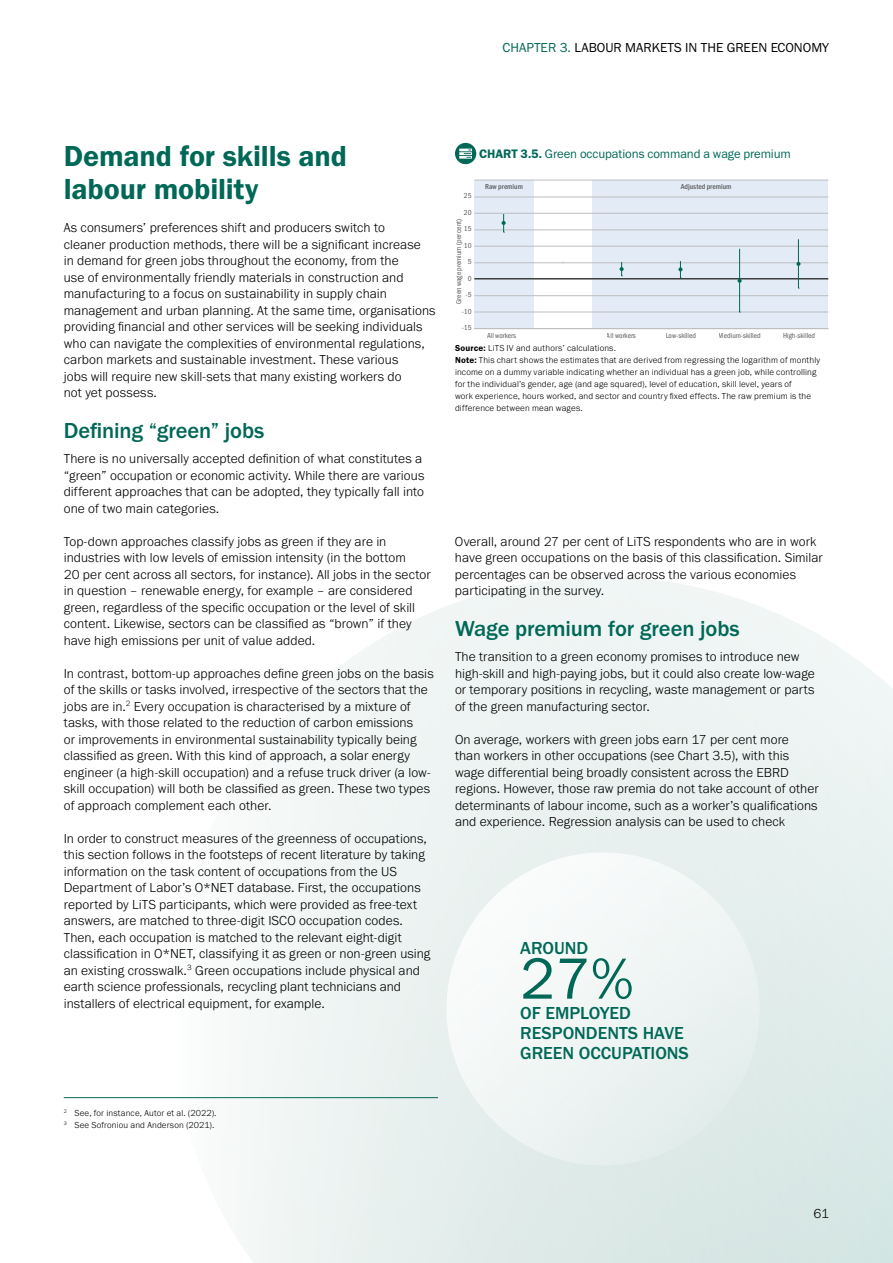
<style>
.page{position:relative;width:893px;height:1263px;background:#fff}
.page>*{position:absolute;margin:0;border:0;box-sizing:border-box;transform-origin:0 0}
.t1{font:60px "Franklin Gothic URW Boo";color:#006857}
.t2{font:30px/33px "Franklin Gothic URW Dem";letter-spacing:-.005em;color:#006857}
.t3{font:500 22.5px "Franklin Gothic URW";letter-spacing:-.005em;color:#006857}
.t4{font:500 18px/20.2px "Franklin Gothic URW";color:#006857}
.t5{font:300 13.5px/16.5px "Franklin Gothic URW";letter-spacing:.005em;color:#000}
.t6{font:13.5px "Franklin Gothic URW Boo";color:#000}
.t7{font:12.75px "Franklin Gothic URW Boo";letter-spacing:-.01em;color:#006857}
.t8{font:300 9px/12px "Franklin Gothic URW";letter-spacing:.02em;color:#000}
.t9{font:7.5px "Franklin Gothic URW Cond";color:#58595b}
.t10{font:500 7.5px "Franklin Gothic URW Cond";color:#58595b}
.s1{color:#006857}
.s2{font-family:"Franklin Gothic URW Dem"}
.s3{font-family:"Franklin Gothic URW Dem";font-weight:400}
</style>
<div class="page">
<svg style="left:171px;top:577px;width:722px;height:686px"></svg>
<div style="left:446px;top:852px;width:314px;height:313px;background:#f0f5f5;border-radius:50%"></div>
<div style="left:455px;top:143px;width:21px;height:21px;background:#006857;border-radius:50%"></div>
<svg style="left:459px;top:149px;width:13px;height:10px"></svg>
<div style="left:475px;top:180px;width:59px;height:148px;background:#e3ebf6"></div>
<div style="left:592px;top:180px;width:236px;height:148px;background:#e3ebf6"></div>
<hr style="left:474px;top:312px;width:354px;height:1px;background:#bcbec0">
<hr style="left:474px;top:295px;width:354px;height:1px;background:#bcbec0">
<hr style="left:474px;top:263px;width:354px;height:1px;background:#bcbec0">
<hr style="left:474px;top:246px;width:354px;height:1px;background:#bcbec0">
<hr style="left:474px;top:230px;width:354px;height:1px;background:#bcbec0">
<hr style="left:474px;top:213px;width:354px;height:1px;background:#bcbec0">
<hr style="left:474px;top:197px;width:354px;height:1px;background:#bcbec0">
<hr style="left:474px;top:180px;width:354px;height:1px;background:#bcbec0">
<hr style="left:474px;top:328px;width:354px;height:1px;background:#bcbec0">
<hr style="left:474px;top:279px;width:354px;height:1px;background:#000">
<svg style="left:737px;top:279px;width:5px;height:4px"></svg>
<svg style="left:502px;top:214px;width:4px;height:19px"></svg>
<svg style="left:620px;top:262px;width:4px;height:15px"></svg>
<svg style="left:678px;top:261px;width:5px;height:17px"></svg>
<hr style="left:739px;top:249px;width:1px;height:63px;background:#006857">
<hr style="left:798px;top:239px;width:1px;height:49px;background:#006857">
<hr style="left:64px;top:1097px;width:374px;height:1px;background:#006857">
<p class="t6" style="left:503px;top:39px;width:328px"><span class="s1">CHAPTER 3.</span> LABOUR MARKETS IN THE GREEN ECONOMY</p>
<h2 class="t2" style="left:64px;top:139px;width:285px">Demand for skills and labour mobility</h2>
<p class="t5" style="left:64px;top:219px;width:373px">As consumers’ preferences shift and producers switch to<br>cleaner production methods, there will be a significant increase<br>in demand for green jobs throughout the economy, from the<br>use of environmentally friendly materials in construction and manufacturing to a focus on sustainability in supply chain management and urban planning. At the same time, organisations providing financial and other services will be seeking individuals who can navigate the complexities of environmental regulations, carbon markets and sustainable investment. These various<br>jobs will require new skill-sets that many existing workers do<br>not yet possess.</p>
<h3 class="t3" style="left:64px;top:417px;width:202px">Defining “green” jobs</h3>
<p class="t5" style="left:64px;top:450px;width:362px">There is no universally accepted definition of what constitutes a “green” occupation or economic activity. While there are various different approaches that can be adopted, they typically fall into one of two main categories.</p>
<p class="t5" style="left:64px;top:532px;width:368px">Top-down approaches classify jobs as green if they are in industries with low levels of emission intensity (in the bottom<br>20 per cent across all sectors, for instance). All jobs in the sector in question – renewable energy, for example – are considered green, regardless of the specific occupation or the level of skill content. Likewise, sectors can be classified as “brown” if they have high emissions per unit of value added.</p>
<p class="t5" style="left:64px;top:664px;width:371px">In contrast, bottom-up approaches define green jobs on the basis of the skills or tasks involved, irrespective of the sectors that the jobs are in.<sup>2</sup> Every occupation is characterised by a mixture of tasks, with those related to the reduction of carbon emissions<br>or improvements in environmental sustainability typically being classified as green. With this kind of approach, a solar energy engineer (a high-skill occupation) and a refuse truck driver (a low&shy;skill occupation) will both be classified as green. These two types of approach complement each other.</p>
<p class="t5" style="left:64px;top:829px;width:368px">In order to construct measures of the greenness of occupations, this section follows in the footsteps of recent literature by taking information on the task content of occupations from the US Department of Labor’s O*NET database. First, the occupations reported by LiTS participants, which were provided as free-text answers, are matched to three-digit ISCO occupation codes.<br>Then, each occupation is matched to the relevant eight-digit classification in O*NET, classifying it as green or non-green using an existing crosswalk.<sup>3</sup> Green occupations include physical and earth science professionals, recycling plant technicians and installers of electrical equipment, for example.</p>
<p class="t7" style="left:479px;top:146px;width:313px"><span class="s2">CHART 3.5.</span> Green occupations command a wage premium</p>
<p class="t9" style="left:464px;top:190px;width:9px">25</p>
<p class="t9" style="left:464px;top:207px;width:9px">20</p>
<p class="t9" style="left:453px;top:304px;width:86px;rotate:-90deg">Green wage premium (per cent)</p>
<p class="t9" style="left:464px;top:223px;width:9px">15</p>
<p class="t9" style="left:464px;top:240px;width:9px">10</p>
<p class="t9" style="left:468px;top:256px;width:5px">5</p>
<p class="t9" style="left:468px;top:273px;width:5px">0</p>
<p class="t9" style="left:466px;top:289px;width:8px">-5</p>
<p class="t9" style="left:462px;top:306px;width:11px">-10</p>
<p class="t9" style="left:462px;top:322px;width:11px">-15</p>
<p class="t10" style="left:485px;top:181px;width:39px">Raw premium</p>
<p class="t10" style="left:681px;top:181px;width:52px">Adjusted premium</p>
<p class="t9" style="left:487px;top:331px;width:31px">All workers</p>
<p class="t9" style="left:607px;top:331px;width:31px">All workers</p>
<p class="t9" style="left:666px;top:331px;width:32px">Low-skilled</p>
<p class="t9" style="left:719px;top:331px;width:43px">Medium-skilled</p>
<p class="t9" style="left:783px;top:331px;width:33px">High-skilled</p>
<p class="t8" style="left:455px;top:341px;width:367px"><span class="s3">Source:</span> LiTS IV and authors’ calculations.<br><span class="s3">Note:</span> This chart shows the estimates that are derived from regressing the logarithm of monthly income on a dummy variable indicating whether an individual has a green job, while controlling for the individual’s gender, age (and age squared), level of education, skill level, years of<br>work experience, hours worked, and sector and country fixed effects. The raw premium is the difference between mean wages.</p>
<p class="t5" style="left:455px;top:533px;width:369px">Overall, around 27 per cent of LiTS respondents who are in work have green occupations on the basis of this classification. Similar percentages can be observed across the various economies participating in the survey.</p>
<h3 class="t3" style="left:455px;top:615px;width:286px">Wage premium for green jobs</h3>
<p class="t5" style="left:455px;top:648px;width:361px">The transition to a green economy promises to introduce new high-skill and high-paying jobs, but it could also create low-wage or temporary positions in recycling, waste management or parts of the green manufacturing sector.</p>
<p class="t5" style="left:455px;top:730px;width:365px">On average, workers with green jobs earn 17 per cent more<br>than workers in other occupations (see Chart 3.5), with this wage differential being broadly consistent across the EBRD regions. However, those raw premia do not take account of other determinants of labour income, such as a worker’s qualifications and experience. Regression analysis can be used to check</p>
<h3 class="t4" style="left:520px;top:937px;width:70px">AROUND</h3>
<h1 class="t1" style="left:520px;top:941px;width:115px">27%</h1>
<h3 class="t4" style="left:520px;top:1002px;width:170px">OF EMPLOYED<br>RESPONDENTS HAVE<br>GREEN OCCUPATIONS</h3>
<p class="t8" style="left:64px;top:1107px;width:154px"><sup>2</sup> See, for instance, Autor et al. (2022).<br><sup>3</sup> See Sofroniou and Anderson (2021).</p>
<p class="t5" style="left:813px;top:1205px;width:17px">61</p>
</div>
